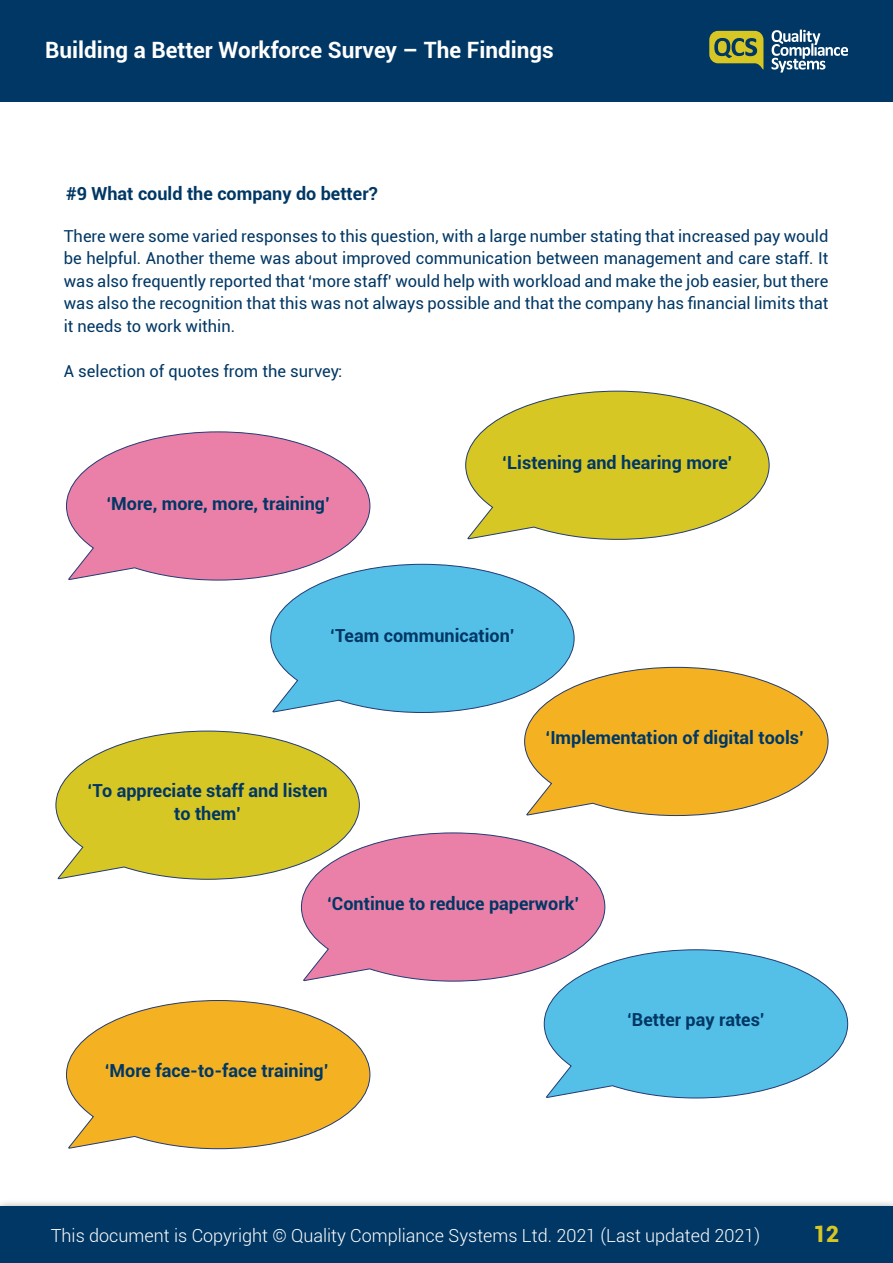
<style>
.page{position:relative;width:893px;height:1263px;background:#fff}
.page>*{position:absolute;margin:0;border:0;box-sizing:border-box;transform-origin:0 0}
.t1{font:700 22.5px "Roboto";color:#fff}
.t2{font:900 22.5px "Roboto";color:#d7c724}
.t3{font:700 18px/22.5px "Roboto";color:#003764;text-align:center}
.t4{font:300 18px "Roboto";color:#fff}
.t5{font:16.5px/22.5px "Roboto";color:#003764;text-align:justify}
</style>
<div class="page">
<div style="left:0;top:0;width:893px;height:102px;background:#003764"></div>
<svg style="left:709px;top:31px;width:54px;height:39px"></svg>
<svg style="left:771px;top:30px;width:77px;height:42px"></svg>
<div style="left:0;top:1198px;width:893px;height:65px;background:#000;opacity:.42"></div>
<div style="left:0;top:1206px;width:893px;height:57px;background:#003764"></div>
<svg style="left:56px;top:391px;width:773px;height:591px"></svg>
<svg style="left:543px;top:949px;width:305px;height:150px"></svg>
<svg style="left:66px;top:1000px;width:305px;height:149px"></svg>
<h1 class="t1" style="left:45px;top:34px;width:510px">Building a Better Workforce Survey – The Findings</h1>
<p class="t3" style="left:66px;top:181px;width:313px">#9 What could the company do better?</p>
<p class="t5" style="left:64px;top:224px;width:766px">There were some varied responses to this question, with a large number stating that increased pay would be helpful. Another theme was about improved communication between management and care staff. It was also frequently reported that ‘more staff’ would help with workload and make the job easier, but there was also the recognition that this was not always possible and that the company has financial limits that it needs to work within.</p>
<p class="t5" style="left:64px;top:359px;width:280px">A selection of quotes from the survey:</p>
<p class="t3" style="left:106px;top:491px;width:225px">‘More, more, more, training’</p>
<p class="t3" style="left:502px;top:451px;width:232px">‘Listening and hearing more’</p>
<p class="t3" style="left:330px;top:624px;width:186px">‘Team communication’</p>
<p class="t3" style="left:88px;top:779px;width:242px">‘To appreciate staff and listen to them’</p>
<p class="t3" style="left:545px;top:726px;width:260px">‘Implementation of digital tools’</p>
<p class="t3" style="left:327px;top:891px;width:254px">‘Continue to reduce paperwork’</p>
<p class="t3" style="left:105px;top:1059px;width:225px">‘More face-to-face training’</p>
<p class="t3" style="left:627px;top:1008px;width:139px">‘Better pay rates’</p>
<p class="t4" style="left:51px;top:1223px;width:711px">This document is Copyright © Quality Compliance Systems Ltd. 2021 (Last updated 2021)</p>
<h1 class="t2" style="left:813px;top:1218px;width:28px">12</h1>
</div>
